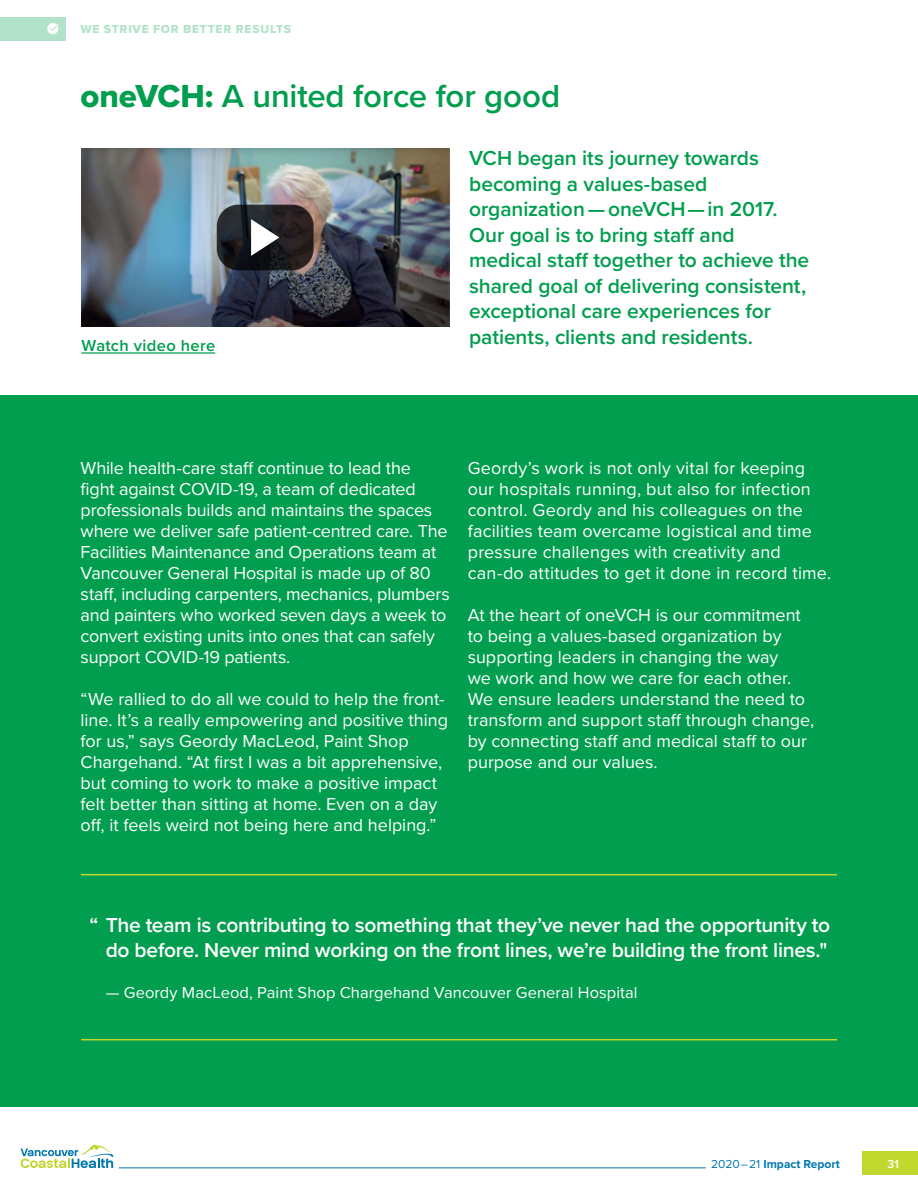
<style>
.page{position:relative;width:918px;height:1188px;background:#fff}
.page>*{position:absolute;margin:0;border:0;box-sizing:border-box;transform-origin:0 0}
.t1{font:600 33px "Proxima Nova";letter-spacing:-.005em;color:#009e4e}
.t2{font:600 21px/25.5px "Proxima Nova";letter-spacing:-.005em;color:#009e4e}
.t3{font:600 21px/25.5px "Proxima Nova";letter-spacing:-.015em;color:#fff;text-align:right}
.t4{font:18px/21px "Proxima Nova";color:#fff}
.t5{font:16.5px "Proxima Nova";color:#fff}
.t6{font:600 16.5px "Proxima Nova";letter-spacing:.02em;color:#009e4e}
.t7{font:12px "Proxima Nova Extrabld";letter-spacing:.065em;color:#b3e2ca}
.t8{font:700 12px "Proxima Nova";color:#0078ae}
.t9{font:600 12px "Proxima Nova";color:#fff}
.s1{font-family:"Proxima Nova Extrabld";font-weight:400}
.s2{font-weight:400}
</style>
<div class="page">
<div style="left:863px;top:1151px;width:55px;height:24px;background:#c1d82f"></div>
<hr style="left:119px;top:1168px;width:587px;height:1px;background:#0078ae">
<svg style="left:21px;top:1145px;width:92px;height:23px"></svg>
<div style="left:0;top:395px;width:918px;height:712px;background:#009e4e"></div>
<div style="left:0;top:17px;width:66px;height:24px;background:#b3e2ca"></div>
<svg style="left:47px;top:23px;width:11px;height:11px"></svg>
<hr style="left:81px;top:352px;width:134px;height:2px;background:#009e4e">
<img style="left:81px;top:149px;width:368px;height:178px">
<svg style="left:217px;top:205px;width:97px;height:65px;background:#1f1e21"></svg>
<svg style="left:251px;top:219px;width:28px;height:37px"></svg>
<hr style="left:81px;top:874px;width:756px;height:1px;background:#c1d82f">
<hr style="left:81px;top:1039px;width:756px;height:1px;background:#c1d82f">
<p class="t7" style="left:81px;top:20px;width:212px">WE STRIVE FOR BETTER RESULTS</p>
<h1 class="t1" style="left:81px;top:71px;width:481px"><span class="s1">oneVCH:</span> A united force for good</h1>
<p class="t6" style="left:81px;top:333px;width:135px">Watch video here</p>
<p class="t2" style="left:469px;top:145px;width:342px">VCH began its journey towards becoming a values-based organization —oneVCH—in 2017.<br>Our goal is to bring staff and medical staff together to achieve the shared goal of delivering consistent, exceptional care experiences for patients, clients and residents.</p>
<p class="t4" style="left:81px;top:457px;width:371px">While health-care staff continue to lead the<br>fight against COVID-19, a team of dedicated professionals builds and maintains the spaces where we deliver safe patient-centred care. The Facilities Maintenance and Operations team at Vancouver General Hospital is made up of 80 staff, including carpenters, mechanics, plumbers and painters who worked seven days a week to convert existing units into ones that can safely support COVID-19 patients.</p>
<p class="t4" style="left:81px;top:688px;width:369px">“We rallied to do all we could to help the front&shy;line. It’s a really empowering and positive thing for us,” says Geordy MacLeod, Paint Shop Chargehand. “At first I was a bit apprehensive, but coming to work to make a positive impact felt better than sitting at home. Even on a day off, it feels weird not being here and helping.”</p>
<p class="t4" style="left:468px;top:457px;width:365px">Geordy’s work is not only vital for keeping our hospitals running, but also for infection control. Geordy and his colleagues on the facilities team overcame logistical and time pressure challenges with creativity and can-do attitudes to get it done in record time.</p>
<p class="t4" style="left:468px;top:604px;width:348px">At the heart of oneVCH is our commitment to being a values-based organization by supporting leaders in changing the way<br>we work and how we care for each other.<br>We ensure leaders understand the need to transform and support staff through change, by connecting staff and medical staff to our purpose and our values.</p>
<p class="t3" style="left:89px;top:911px;width:742px">“ The team is contributing to something that they’ve never had the opportunity to do before. Never mind working on the front lines, we’re building the front lines."</p>
<p class="t5" style="left:106px;top:980px;width:533px">— Geordy MacLeod, Paint Shop Chargehand Vancouver General Hospital</p>
<p class="t8" style="left:711px;top:1155px;width:130px"><span class="s2">2020–21</span> Impact Report</p>
<p class="t9" style="left:888px;top:1155px;width:13px">31</p>
</div>
